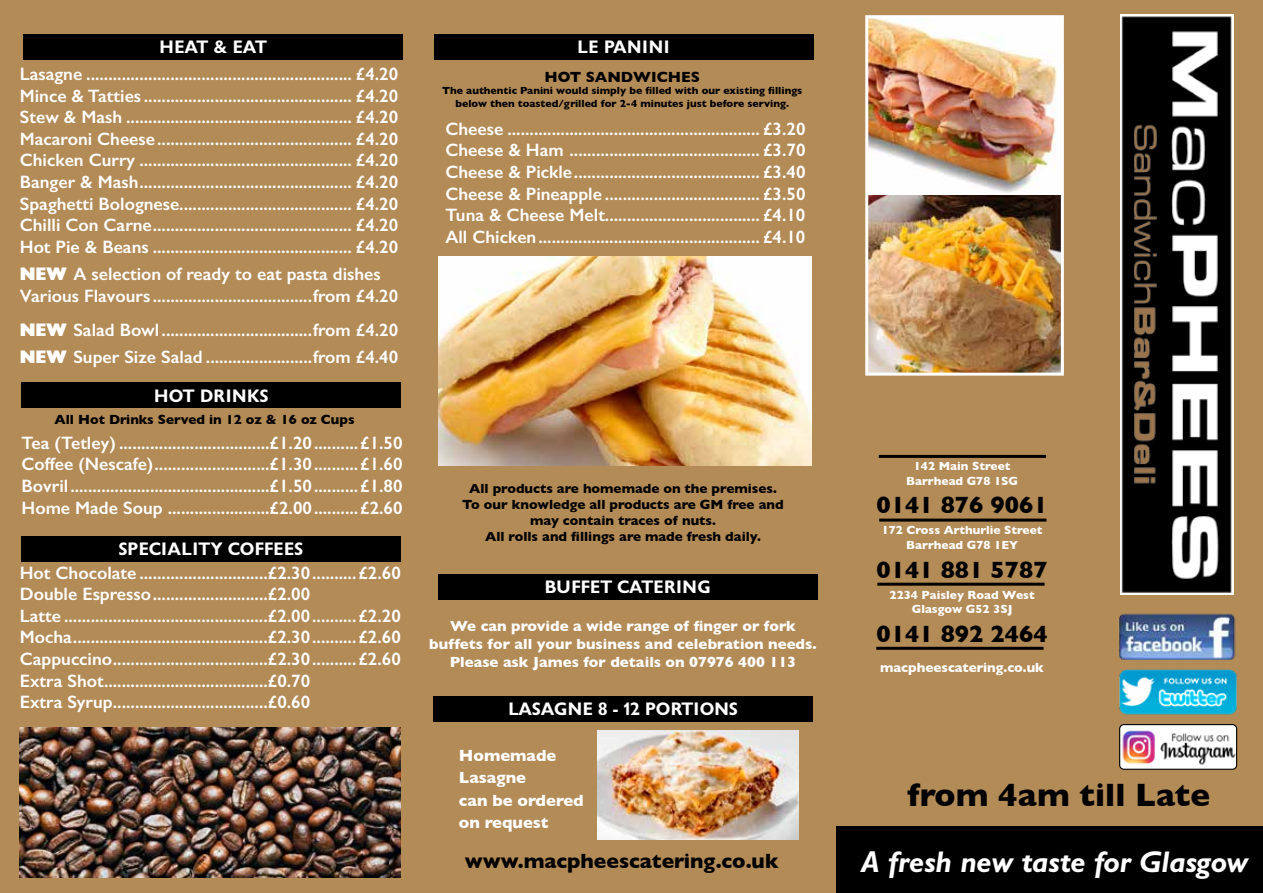
<style>
.page{position:relative;width:1263px;height:893px;background:#b38b57}
.page>*{position:absolute;margin:0;border:0;box-sizing:border-box;transform-origin:0 0}
.t1{font:700 33px "Gill Sans";color:#000}
.t2{font:italic 700 30px "Gill Sans MT Pro";color:#fff}
.t3{font:700 24px "Gill Sans";color:#000}
.t4{font:700 21px "Gill Sans";color:#000}
.t5{font:600 18px/21.6px "Gill Sans";color:#fff;text-align:justify}
.t6{font:700 18px "Gill Sans Display MT Pro";color:#fff}
.t7{font:700 16.5px/22.5px "Gill Sans";color:#fff}
.t8{font:700 15px/18px "Gill Sans";color:#fff;text-align:center}
.t9{font:700 15px "Gill Sans";color:#000}
.t10{font:700 13.5px/16.2px "Gill Sans";color:#000;text-align:center}
.t11{font:700 13.5px "Gill Sans";color:#fff}
.t12{font:700 12px/14.4px "Gill Sans";color:#fff;text-align:center}
.t13{font:700 10.5px/12.6px "Gill Sans";color:#000;text-align:center}
.s1{font-family:"Gill Sans Display MT Pro";font-weight:700;font-stretch:expanded}
</style>
<div class="page">
<div style="left:23px;top:34px;width:379px;height:25px;background:#000"></div>
<div style="left:22px;top:383px;width:379px;height:25px;background:#000"></div>
<div style="left:21px;top:536px;width:379px;height:25px;background:#000"></div>
<div style="left:434px;top:34px;width:379px;height:25px;background:#000"></div>
<div style="left:438px;top:574px;width:379px;height:25px;background:#000"></div>
<div style="left:433px;top:696px;width:379px;height:26px;background:#000"></div>
<div style="left:837px;top:826px;width:426px;height:67px;background:#000"></div>
<img style="left:1115px;top:670px;width:121px;height:44px">
<img style="left:1111px;top:612px;width:131px;height:47px">
<img style="left:1120px;top:15px;width:113px;height:579px">
<img style="left:597px;top:730px;width:202px;height:109px">
<img style="left:438px;top:256px;width:374px;height:210px">
<img style="left:20px;top:727px;width:380px;height:150px">
<hr style="left:879px;top:455px;width:167px;height:3px;background:#000">
<hr style="left:879px;top:519px;width:167px;height:3px;background:#000">
<hr style="left:877px;top:583px;width:167px;height:3px;background:#000">
<hr style="left:876px;top:647px;width:167px;height:3px;background:#000">
<img style="left:869px;top:19px;width:191px;height:353px">
<div style="left:865px;top:15px;width:199px;height:361px;border:3px solid #fff"></div>
<img style="left:1121px;top:726px;width:114px;height:42px">
<div style="left:1119px;top:724px;width:118px;height:46px;border:1px solid #000;border-radius:4px"></div>
<p class="t6" style="left:159px;top:36px;width:109px">HEAT &amp; EAT</p>
<p class="t5" style="left:20px;top:63px;width:380px">Lasagne ............................................................ £4.20<br>Mince &amp; Tatties ............................................... £4.20<br>Stew &amp; Mash ................................................... £4.20<br>Macaroni Cheese............................................ £4.20<br>Chicken Curry ................................................ £4.20<br>Banger &amp; Mash................................................ £4.20<br>Spaghetti Bolognese....................................... £4.20<br>Chilli Con Carne............................................. £4.20<br>Hot Pie &amp; Beans ............................................. £4.20</p>
<p class="t5" style="left:20px;top:263px;width:380px"><span class="s1">NEW</span> A selection of ready to eat pasta dishes<br>Various Flavours ....................................from £4.20</p>
<p class="t5" style="left:20px;top:316px;width:380px;line-height:27.6px"><span class="s1">NEW</span> Salad Bowl ..................................from £4.20<br><span class="s1">NEW</span> Super Size Salad ........................from £4.40</p>
<p class="t6" style="left:154px;top:385px;width:116px">HOT DRINKS</p>
<p class="t10" style="left:55px;top:411px;width:302px">All Hot Drinks Served in 12 oz &amp; 16 oz Cups</p>
<p class="t5" style="left:22px;top:432px;width:383px">Tea (Tetley) ..................................£1.20..........£1.50<br>Coffee (Nescafe)..........................£1.30..........£1.60<br>Bovril.............................................£1.50..........£1.80<br>Home Made Soup .......................£2.00..........£2.60</p>
<p class="t6" style="left:119px;top:538px;width:186px">SPECIALITY COFFEES</p>
<p class="t5" style="left:20px;top:562px;width:383px;text-align:left">Hot Chocolate .............................£2.30..........£2.60<br>Double Espresso..........................£2.00<br>Latte ..............................................£2.00..........£2.20<br>Mocha............................................£2.30..........£2.60<br>Cappuccino...................................£2.30..........£2.60<br>Extra Shot.....................................£0.70<br>Extra Syrup...................................£0.60</p>
<p class="t6" style="left:577px;top:36px;width:94px">LE PANINI</p>
<p class="t9" style="left:544px;top:65px;width:157px">HOT SANDWICHES</p>
<p class="t13" style="left:442px;top:84px;width:362px">The authentic Panini would simply be filled with our existing fillings below then toasted/grilled for 2-4 minutes just before serving.</p>
<p class="t5" style="left:445px;top:118px;width:362px">Cheese ......................................................... £3.20<br>Cheese &amp; Ham ........................................... £3.70<br>Cheese &amp; Pickle.......................................... £3.40<br>Cheese &amp; Pineapple ................................... £3.50<br>Tuna &amp; Cheese Melt................................... £4.10<br>All Chicken.................................................. £4.10</p>
<p class="t10" style="left:462px;top:480px;width:323px">All products are homemade on the premises.<br>To our knowledge all products are GM free and may contain traces of nuts.<br>All rolls and fillings are made fresh daily.</p>
<p class="t6" style="left:544px;top:576px;width:168px">BUFFET CATERING</p>
<p class="t8" style="left:429px;top:617px;width:389px">We can provide a wide range of finger or fork buffets for all your business and celebration needs.<br>Please ask James for details on 07976 400 113</p>
<p class="t6" style="left:508px;top:698px;width:231px">LASAGNE 8 - 12 PORTIONS</p>
<p class="t7" style="left:459px;top:744px;width:126px">Homemade<br>Lasagne<br>can be ordered on request</p>
<p class="t4" style="left:465px;top:844px;width:315px">www.macpheescatering.co.uk</p>
<p class="t12" style="left:906px;top:459px;width:114px">142 Main Street<br>Barrhead G78 1SG</p>
<h3 class="t3" style="left:876px;top:486px;width:173px">0141 876 9061</h3>
<p class="t12" style="left:882px;top:523px;width:162px">172 Cross Arthurlie Street<br>Barrhead G78 1EY</p>
<h3 class="t3" style="left:876px;top:550px;width:173px">0141 881 5787</h3>
<p class="t12" style="left:889px;top:587px;width:147px">2234 Paisley Road West<br>Glasgow G52 3SJ</p>
<h3 class="t3" style="left:876px;top:615px;width:173px">0141 892 2464</h3>
<p class="t11" style="left:880px;top:657px;width:165px">macpheescatering.co.uk</p>
<h1 class="t1" style="left:907px;top:769px;width:304px">from 4am till Late</h1>
<h2 class="t2" style="left:861px;top:843px;width:389px">A fresh new taste for Glasgow</h2>
</div>
